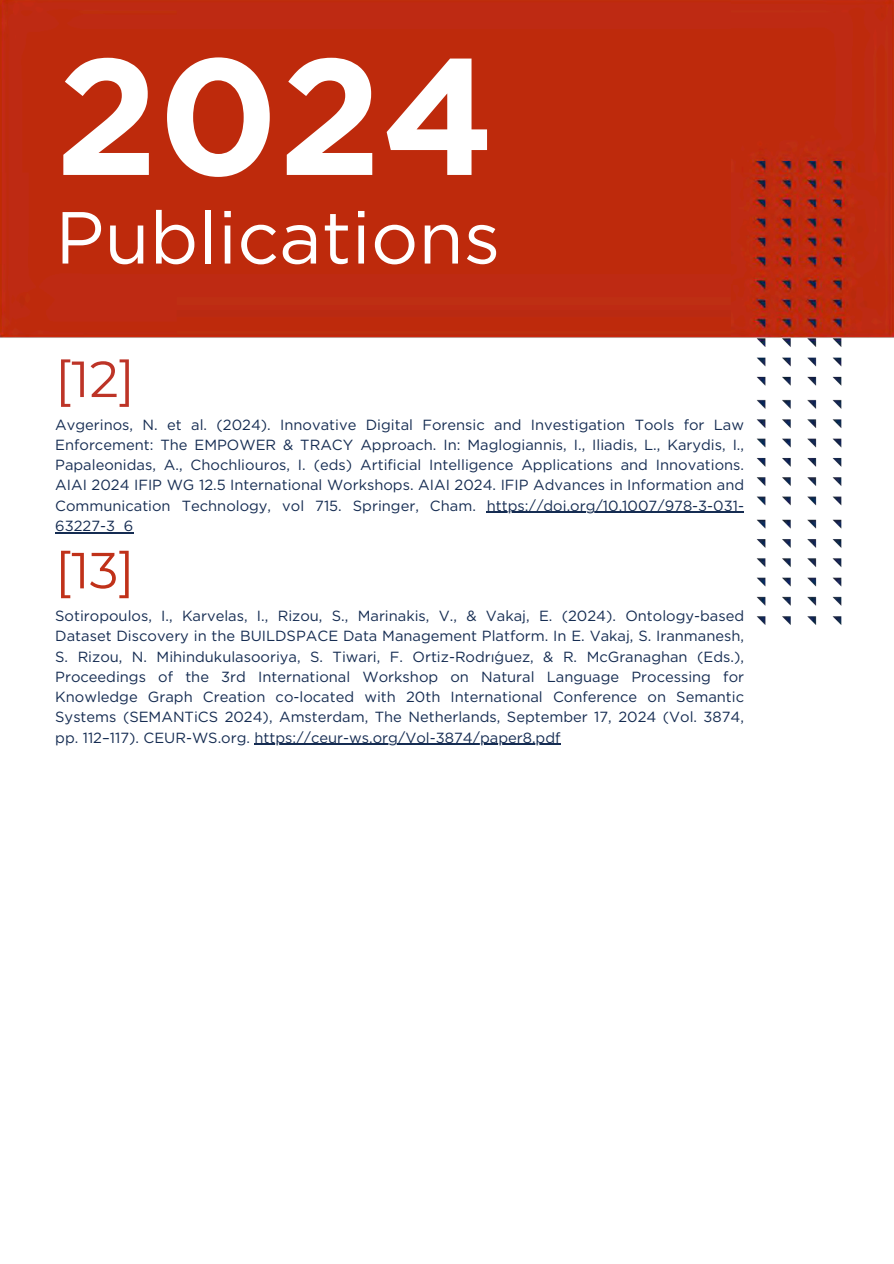
<style>
.page{position:relative;width:894px;height:1264px;background:#fff}
.page>*{position:absolute;margin:0;border:0;box-sizing:border-box;transform-origin:0 0}
.t1{font:700 165px "Gotham";color:#fff}
.t2{font:73.5px "Gotham";color:#fff}
.t3{font:50.7px "Montserrat";color:#bd3427}
.t4{font:50.7px "Montserrat";color:#c03119}
.t5{font:14.7px/20.2px "Gotham";color:#152c52;text-align:justify}
</style>
<div class="page">
<img style="left:0;top:0;width:893px;height:625px">
<hr style="left:487px;top:512px;width:256px;height:1px;background:#152c52">
<hr style="left:55px;top:532px;width:78px;height:1px;background:#152c52">
<hr style="left:254px;top:743px;width:306px;height:1px;background:#152c52">
<p class="t1" style="left:55px;top:16px;width:441px">2024</p>
<p class="t2" style="left:55px;top:193px;width:446px">Publications</p>
<p class="t3" style="left:55px;top:348px;width:81px">[12]</p>
<h1 class="t5" style="left:55px;top:414px;width:690px">Avgerinos, N. et al. (2024). Innovative Digital Forensic and Investigation Tools for Law Enforcement: The EMPOWER &amp; TRACY Approach. In: Maglogiannis, I., Iliadis, L., Karydis, I., Papaleonidas, A., Chochliouros, I. (eds) Artificial Intelligence Applications and Innovations.<br>AIAI 2024 IFIP WG 12.5 International Workshops. AIAI 2024. IFIP Advances in Information and Communication Technology, vol 715. Springer, Cham.</h1>
<h2 class="t5" style="left:487px;top:495px;width:258px">https://doi.org/10.1007/978-3-031-</h2>
<h2 class="t5" style="left:55px;top:515px;width:80px">63227-3_6</h2>
<h2 class="t4" style="left:55px;top:539px;width:81px">[13]</h2>
<h2 class="t5" style="left:55px;top:605px;width:690px">Sotiropoulos, I., Karvelas, I., Rizou, S., Marinakis, V., &amp; Vakaj, E. (2024). Ontology-based Dataset Discovery in the BUILDSPACE Data Management Platform. In E. Vakaj, S. Iranmanesh, S. Rizou, N. Mihindukulasooriya, S. Tiwari, F. Ortiz-Rodrı́guez, &amp; R. McGranaghan (Eds.), Proceedings of the 3rd International Workshop on Natural Language Processing for</h2>
<p class="t5" style="left:55px;top:686px;width:690px">Knowledge Graph Creation co-located with 20th International Conference on Semantic Systems (SEMANTiCS 2024), Amsterdam, The Netherlands, September 17, 2024 (Vol. 3874, pp. 112–117). CEUR-WS.org. https://ceur-ws.org/Vol-3874/paper8.pdf</p>
</div>
